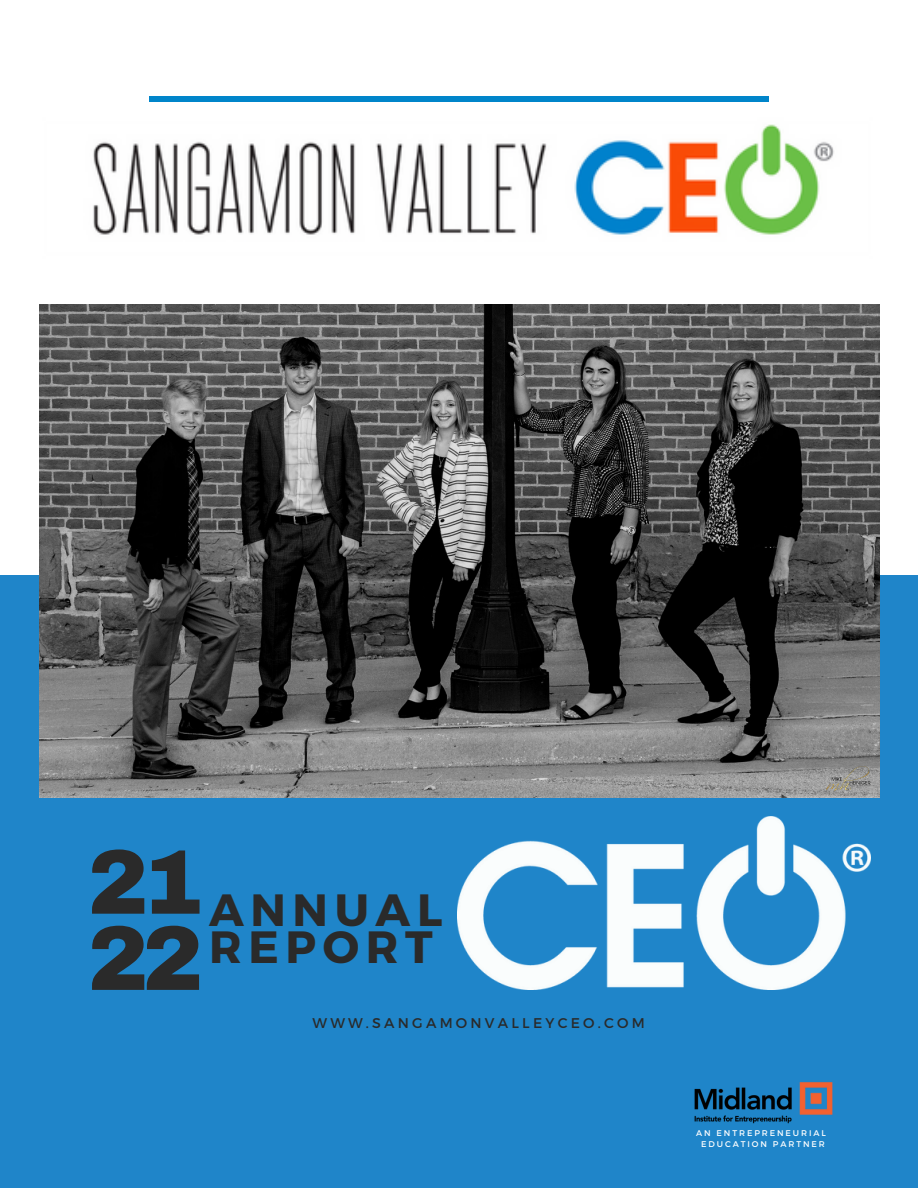
<style>
.page{position:relative;width:918px;height:1188px;background:#fff}
.page>*{position:absolute;margin:0;border:0;box-sizing:border-box;transform-origin:0 0}
.t1{font:900 91.65px "Archivo";color:#2a2a2a}
.t2{font:700 45.15px "Montserrat";letter-spacing:.145em;color:#2a2a2a}
.t3{font:14.1px "Montserrat";letter-spacing:.23em;color:#2a2a2a}
.t4{font:8.25px "Montserrat";letter-spacing:.23em;color:#fff}
</style>
<div class="page">
<div style="left:0;top:575px;width:918px;height:613px;background:#1f85c9"></div>
<img style="left:39px;top:305px;width:840px;height:493px">
<div style="left:149px;top:96px;width:620px;height:6px;background:#0085ca"></div>
<img style="left:457px;top:817px;width:413px;height:172px">
<img style="left:694px;top:1082px;width:139px;height:42px">
<img style="left:93px;top:124px;width:741px;height:111px">
<img style="left:826px;top:766px;width:44px;height:25px">
<p class="t1" style="left:88px;top:833px;width:117px">21</p>
<p class="t1" style="left:88px;top:909px;width:117px">22</p>
<p class="t2" style="left:209px;top:880px;width:235px">ANNUAL</p>
<p class="t2" style="left:209px;top:917px;width:225px">REPORT</p>
<p class="t3" style="left:313px;top:1014px;width:334px">WWW.SANGAMONVALLEYCEO.COM</p>
<p class="t4" style="left:696px;top:1128px;width:131px">AN ENTREPRENEURIAL</p>
<p class="t4" style="left:701px;top:1139px;width:125px">EDUCATION PARTNER</p>
</div>
